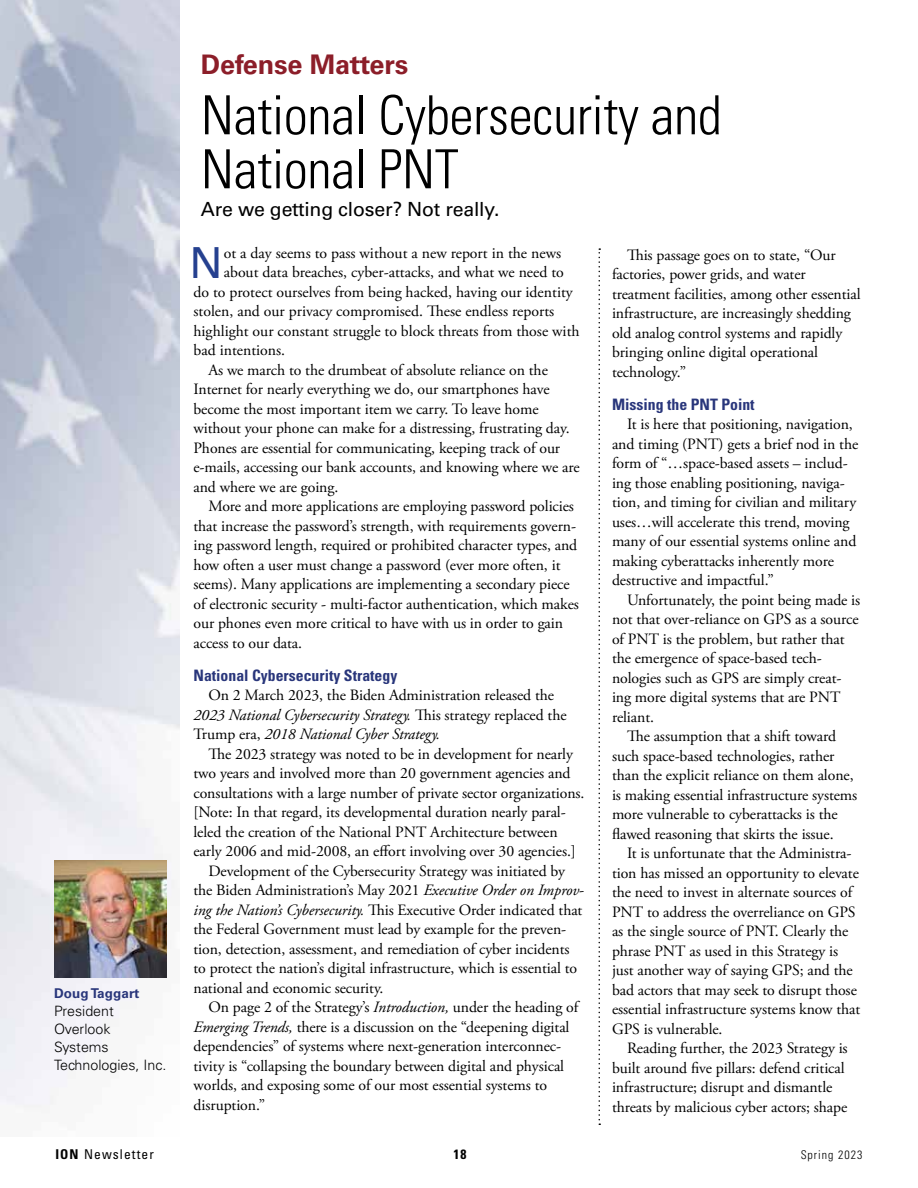
<style>
.page{position:relative;width:918px;height:1188px;background:#fff}
.page>*{position:absolute;margin:0;border:0;box-sizing:border-box;transform-origin:0 0}
.t1{font:300 condensed 54px/54px "Univers LT Std";letter-spacing:-.005em;color:#000}
.t2{font:42.75px "Univers LT Std";color:#25408f}
.t3{font:700 27px "Univers LT Std";letter-spacing:-.005em;color:#8c1e29}
.t4{font:19.5px "Univers LT Std";letter-spacing:-.01em;color:#000}
.t5{font:15.75px/19.5px "Adobe Garamond Pro";letter-spacing:-.005em;color:#000}
.t6{font:700 condensed 15.75px "Univers LT Std";color:#29367b}
.t7{font:300 14.25px/18px "Univers LT Std";color:#000}
.t8{font:condensed 13.5px "Univers LT Std";letter-spacing:.08em;color:#000}
.t9{font:700 13.5px "Univers LT Std";letter-spacing:.01em;color:#29367b}
.t10{font:700 condensed 13.5px "Univers LT Std";color:#000}
.t11{font:300 condensed 12px "Univers LT Std";letter-spacing:.08em;color:#000}
.s1{font-style:italic}
.s2{font-weight:700}
</style>
<div class="page">
<img style="left:0;top:0;width:180px;height:1108px">
<img style="left:54px;top:860px;width:112px;height:117px">
<svg style="left:598px;top:248px;width:2px;height:877px"></svg>
<p class="t9" style="left:54px;top:985px;width:87px">Doug Taggart</p>
<p class="t7" style="left:54px;top:1002px;width:114px">President<br>Overlook<br>Systems<br>Technologies, Inc.</p>
<h3 class="t3" style="left:201px;top:49px;width:209px">Defense Matters</h3>
<h1 class="t1" style="left:201px;top:88px;width:522px">National Cybersecurity and<br>National PNT</h1>
<p class="t4" style="left:201px;top:198px;width:300px">Are we getting closer? Not really.</p>
<h2 class="t2" style="left:189px;top:237px;width:35px">N</h2>
<p class="t5" style="left:224px;top:244px;width:339px">ot a day seems to pass without a new report in the news</p>
<p class="t5" style="left:224px;top:263px;width:342px">about data breaches, cyber-attacks, and what we need to</p>
<p class="t5" style="left:193px;top:283px;width:381px">do to protect ourselves from being hacked, having our identity</p>
<p class="t5" style="left:193px;top:302px;width:362px">stolen, and our privacy compromised. These endless reports</p>
<p class="t5" style="left:193px;top:322px;width:388px">highlight our constant struggle to block threats from those with</p>
<p class="t5" style="left:193px;top:341px;width:93px">bad intentions.</p>
<p class="t5" style="left:208px;top:361px;width:341px">As we march to the drumbeat of absolute reliance on the</p>
<p class="t5" style="left:193px;top:380px;width:358px">Internet for nearly everything we do, our smartphones have</p>
<p class="t5" style="left:193px;top:400px;width:347px">become the most important item we carry. To leave home</p>
<p class="t5" style="left:193px;top:419px;width:378px">without your phone can make for a distressing, frustrating day.</p>
<p class="t5" style="left:193px;top:439px;width:368px">Phones are essential for communicating, keeping track of our</p>
<p class="t5" style="left:193px;top:458px;width:388px">e-mails, accessing our bank accounts, and knowing where we are</p>
<p class="t5" style="left:193px;top:478px;width:146px">and where we are going.</p>
<p class="t5" style="left:208px;top:497px;width:367px">More and more applications are employing password policies</p>
<p class="t5" style="left:193px;top:517px;width:384px">that increase the password’s strength, with requirements govern-</p>
<p class="t5" style="left:193px;top:536px;width:385px">ing password length, required or prohibited character types, and</p>
<p class="t5" style="left:193px;top:556px;width:369px">how often a user must change a password (ever more often, it</p>
<p class="t5" style="left:193px;top:575px;width:378px">seems). Many applications are implementing a secondary piece</p>
<p class="t5" style="left:193px;top:595px;width:387px">of electronic security - multi-factor authentication, which makes</p>
<p class="t5" style="left:193px;top:614px;width:371px">our phones even more critical to have with us in order to gain</p>
<p class="t5" style="left:193px;top:634px;width:110px">access to our data.</p>
<p class="t6" style="left:193px;top:666px;width:205px">National Cybersecurity Strategy</p>
<p class="t5" style="left:193px;top:686px;width:375px;text-indent:15px">On 2 March 2023, the Biden Administration released the<br><span class="s1">2023 National Cybersecurity Strategy.</span> This strategy replaced the<br>Trump era, <span class="s1">2018 National Cyber Strategy.</span></p>
<p class="t5" style="left:208px;top:745px;width:366px">The 2023 strategy was noted to be in development for nearly</p>
<p class="t5" style="left:193px;top:764px;width:379px">two years and involved more than 20 government agencies and</p>
<p class="t5" style="left:193px;top:784px;width:392px">consultations with a large number of private sector organizations.</p>
<p class="t5" style="left:193px;top:803px;width:374px">[Note: In that regard, its developmental duration nearly paral-</p>
<p class="t5" style="left:193px;top:823px;width:366px">leled the creation of the National PNT Architecture between</p>
<p class="t5" style="left:193px;top:842px;width:384px">early 2006 and mid-2008, an effort involving over 30 agencies.]</p>
<p class="t5" style="left:208px;top:862px;width:358px">Development of the Cybersecurity Strategy was initiated by</p>
<p class="t5" style="left:193px;top:881px;width:392px">the Biden Administration’s May 2021 <span class="s1">Executive Order on Improv-</span></p>
<p class="t5" style="left:193px;top:901px;width:390px"><span class="s1">ing the Nation’s Cybersecurity.</span> This Executive Order indicated that</p>
<p class="t5" style="left:193px;top:920px;width:374px">the Federal Government must lead by example for the preven-</p>
<p class="t5" style="left:193px;top:940px;width:378px">tion, detection, assessment, and remediation of cyber incidents</p>
<p class="t5" style="left:193px;top:959px;width:385px">to protect the nation’s digital infrastructure, which is essential to</p>
<p class="t5" style="left:193px;top:979px;width:191px">national and economic security.</p>
<p class="t5" style="left:208px;top:998px;width:371px">On page 2 of the Strategy’s <span class="s1">Introduction,</span> under the heading of</p>
<p class="t5" style="left:193px;top:1018px;width:378px"><span class="s1">Emerging Trends,</span> there is a discussion on the “deepening digital</p>
<p class="t5" style="left:193px;top:1037px;width:369px">dependencies” of systems where next-generation interconnec-</p>
<p class="t5" style="left:193px;top:1057px;width:372px">tivity is “collapsing the boundary between digital and physical</p>
<p class="t5" style="left:193px;top:1076px;width:355px">worlds, and exposing some of our most essential systems to</p>
<p class="t5" style="left:193px;top:1096px;width:73px">disruption.”</p>
<p class="t5" style="left:612px;top:246px;width:250px;text-indent:15px">This passage goes on to state, “Our factories, power grids, and water treatment facilities, among other essential infrastructure, are increasingly shedding old analog control systems and rapidly bringing online digital operational technology.”</p>
<p class="t6" style="left:612px;top:394px;width:144px">Missing the PNT Point</p>
<p class="t5" style="left:612px;top:415px;width:248px;text-indent:15px">It is here that positioning, navigation, and timing (PNT) gets a brief nod in the form of “…space-based assets – includ&shy;ing those enabling positioning, naviga&shy;tion, and timing for civilian and military uses…will accelerate this trend, moving many of our essential systems online and making cyberattacks inherently more destructive and impactful.”</p>
<p class="t5" style="left:627px;top:591px;width:235px">Unfortunately, the point being made is</p>
<p class="t5" style="left:612px;top:610px;width:248px">not that over-reliance on GPS as a source</p>
<p class="t5" style="left:612px;top:630px;width:234px">of PNT is the problem, but rather that</p>
<p class="t5" style="left:612px;top:649px;width:211px">the emergence of space-based tech-</p>
<p class="t5" style="left:612px;top:669px;width:231px">nologies such as GPS are simply creat-</p>
<p class="t5" style="left:612px;top:688px;width:230px">ing more digital systems that are PNT</p>
<p class="t5" style="left:612px;top:708px;width:44px">reliant.</p>
<p class="t5" style="left:627px;top:727px;width:211px">The assumption that a shift toward</p>
<p class="t5" style="left:612px;top:747px;width:224px">such space-based technologies, rather</p>
<p class="t5" style="left:612px;top:766px;width:243px">than the explicit reliance on them alone,</p>
<p class="t5" style="left:612px;top:786px;width:247px">is making essential infrastructure systems</p>
<p class="t5" style="left:612px;top:805px;width:227px">more vulnerable to cyberattacks is the</p>
<p class="t5" style="left:612px;top:825px;width:223px">flawed reasoning that skirts the issue.</p>
<p class="t5" style="left:627px;top:844px;width:226px">It is unfortunate that the Administra-</p>
<p class="t5" style="left:612px;top:864px;width:248px">tion has missed an opportunity to elevate</p>
<p class="t5" style="left:612px;top:883px;width:242px">the need to invest in alternate sources of</p>
<p class="t5" style="left:612px;top:903px;width:245px">PNT to address the overreliance on GPS</p>
<p class="t5" style="left:612px;top:922px;width:238px">as the single source of PNT. Clearly the</p>
<p class="t5" style="left:612px;top:942px;width:228px">phrase PNT as used in this Strategy is</p>
<p class="t5" style="left:612px;top:961px;width:242px">just another way of saying GPS; and the</p>
<p class="t5" style="left:612px;top:981px;width:246px">bad actors that may seek to disrupt those</p>
<p class="t5" style="left:612px;top:1000px;width:250px">essential infrastructure systems know that</p>
<p class="t5" style="left:612px;top:1020px;width:112px">GPS is vulnerable.</p>
<p class="t5" style="left:627px;top:1039px;width:222px">Reading further, the 2023 Strategy is</p>
<p class="t5" style="left:612px;top:1059px;width:234px">built around five pillars: defend critical</p>
<p class="t5" style="left:612px;top:1078px;width:222px">infrastructure; disrupt and dismantle</p>
<p class="t5" style="left:612px;top:1097px;width:237px">threats by malicious cyber actors; shape</p>
<p class="t8" style="left:56px;top:1145px;width:100px"><span class="s2">ION</span> Newsletter</p>
<p class="t10" style="left:453px;top:1146px;width:15px">18</p>
<p class="t11" style="left:801px;top:1147px;width:63px">Spring 2023</p>
</div>
